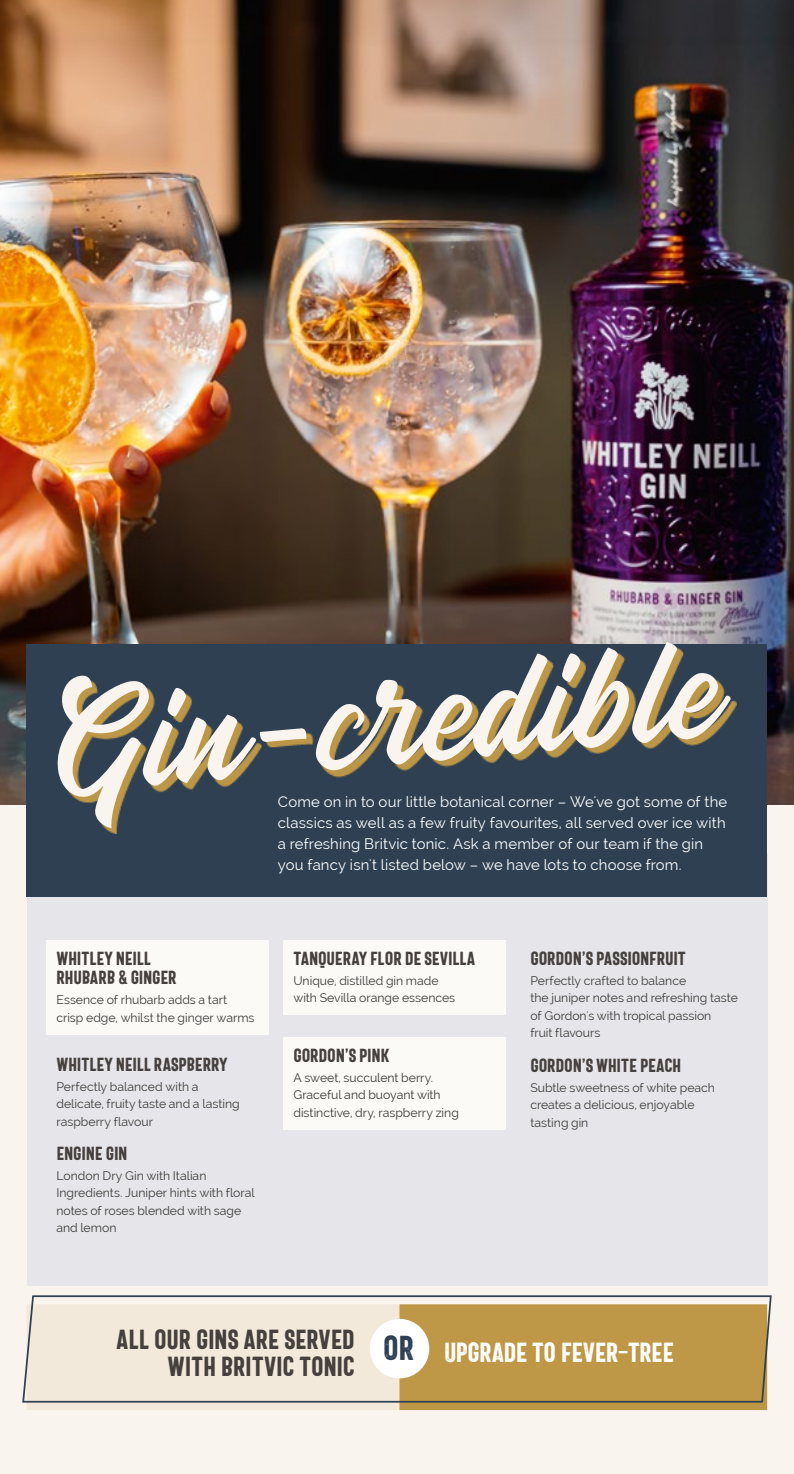
<style>
.page{position:relative;width:794px;height:1474px;background:#fff}
.page>*{position:absolute;margin:0;border:0;box-sizing:border-box;transform-origin:0 0}
.t1{font:149.97px "Heather Oliver";color:#f9f4ed}
.t2{font:35px "The Bartender Cond Sans Press";color:#2e4052}
.t3{font:28px/26.2px "The Bartender Cond Sans";letter-spacing:-.005em;color:#45403d;text-align:right}
.t4{font:28px "The Bartender Cond Sans Press";letter-spacing:-.01em;color:#fff}
.t5{font:19.25px/19.2px "The Bartender Cond Sans";letter-spacing:-.01em;color:#45403d}
.t6{font:14.88px/21px "Raleway";letter-spacing:.01em;color:#fff}
.t7{font:12.25px/17.5px "Raleway";color:#3c3c3b}
</style>
<div class="page">
<div style="left:0;top:0;width:794px;height:1473px;background:#f9f4ed"></div>
<img style="left:0;top:0;width:794px;height:804px">
<div style="left:27px;top:854px;width:740px;height:431px;background:#e6e6ea"></div>
<div style="left:27px;top:1403px;width:372px;height:6px;background:#f2e9da"></div>
<div style="left:399px;top:1403px;width:368px;height:6px;background:#be9847"></div>
<div style="left:27px;top:644px;width:740px;height:253px;background:#2e4052"></div>
<svg style="left:22px;top:1295px;width:750px;height:108px;background:#d4bf96"></svg>
<div style="left:370px;top:1318px;width:59px;height:60px;background:#fff;border-radius:50%"></div>
<div style="left:47px;top:940px;width:221px;height:58px;background:#fcfaf7"></div>
<div style="left:47px;top:982px;width:221px;height:52px;background:#fcfaf7"></div>
<div style="left:283px;top:940px;width:222px;height:39px;background:#fcfaf7"></div>
<div style="left:283px;top:963px;width:222px;height:52px;background:#fcfaf7"></div>
<div style="left:283px;top:1037px;width:222px;height:39px;background:#fcfaf7"></div>
<div style="left:283px;top:1060px;width:222px;height:69px;background:#fcfaf7"></div>
<svg style="left:62px;top:646px;width:674px;height:187px"></svg>
<h1 class="t1" style="left:46px;top:648px;width:696px;rotate:-5deg">Gin-credible</h1>
<p class="t6" style="left:278px;top:791px;width:451px">Come on in to our little botanical corner – We've got some of the classics as well as a few fruity favourites, all served over ice with a refreshing Britvic tonic. Ask a member of our team if the gin you fancy isn't listed below – we have lots to choose from.</p>
<h3 class="t5" style="left:56px;top:949px;width:122px">WHITLEY NEILL<br>RHUBARB &amp; GINGER</h3>
<p class="t7" style="left:56px;top:991px;width:199px">Essence of rhubarb adds a tart crisp edge, whilst the ginger warms</p>
<h3 class="t5" style="left:56px;top:1054px;width:172px">WHITLEY NEILL RASPBERRY</h3>
<p class="t7" style="left:56px;top:1077px;width:185px">Perfectly balanced with a delicate, fruity taste and a lasting raspberry flavour</p>
<h3 class="t5" style="left:56px;top:1143px;width:73px">ENGINE GIN</h3>
<p class="t7" style="left:56px;top:1166px;width:200px">London Dry Gin with Italian<br>Ingredients. Juniper hints with floral notes of roses blended with sage and lemon</p>
<h3 class="t5" style="left:293px;top:949px;width:183px">TANQUERAY FLOR DE SEVILLA</h3>
<p class="t7" style="left:293px;top:971px;width:163px">Unique, distilled gin made with Sevilla orange essences</p>
<h3 class="t5" style="left:293px;top:1045px;width:97px">GORDON’S PINK</h3>
<p class="t7" style="left:293px;top:1068px;width:167px">A sweet, succulent berry.<br>Graceful and buoyant with distinctive, dry, raspberry zing</p>
<h3 class="t5" style="left:530px;top:949px;width:157px">GORDON’S PASSIONFRUIT</h3>
<p class="t7" style="left:530px;top:971px;width:209px">Perfectly crafted to balance<br>the juniper notes and refreshing taste of Gordon's with tropical passion<br>fruit flavours</p>
<h3 class="t5" style="left:530px;top:1055px;width:152px">GORDON’S WHITE PEACH</h3>
<p class="t7" style="left:530px;top:1078px;width:186px">Subtle sweetness of white peach creates a delicious, enjoyable tasting gin</p>
<h3 class="t3" style="left:116px;top:1327px;width:240px">ALL OUR GINS ARE SERVED<br>WITH BRITVIC TONIC</h3>
<h2 class="t2" style="left:383px;top:1328px;width:32px">OR</h2>
<h3 class="t4" style="left:444px;top:1336px;width:232px">UPGRADE TO FEVER-TREE</h3>
</div>
